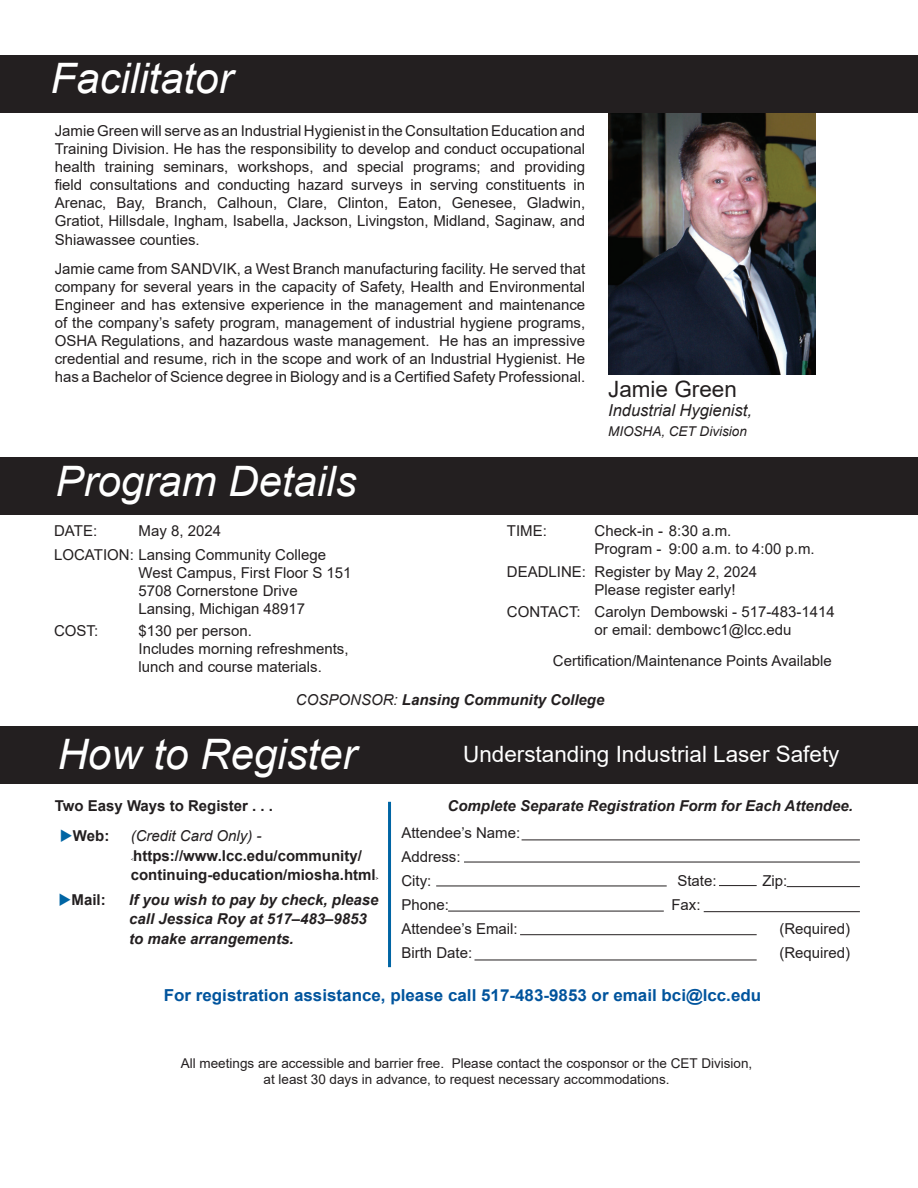
<style>
.page{position:relative;width:918px;height:1188px;background:#fff}
.page>*{position:absolute;margin:0;border:0;box-sizing:border-box;transform-origin:0 0}
.t1{font:italic 42px "Arial";color:#fff}
.t2{font:22.5px "Arial";color:#fff}
.t3{font:22.5px "Arial";color:#231f20}
.t4{font:700 16.5px "Arial";color:#01549d}
.t5{font:italic 16.5px "Arial";color:#231f20}
.t6{font:15px/18px "Arial";color:#231f20}
.t7{font:italic 700 15px/19.5px "Arial";color:#231f20}
.t8{font:700 15px/19.5px "Arial";color:#231f20}
.t9{font:italic 15px "Arial";color:#231f20}
.t10{font:13.5px/15.8px "Arial";color:#231f20;text-align:center}
.t11{font:italic 13.5px "Arial";color:#231f20}
.t12{font:italic 4.5px "Arial";color:#231f20}
.t13{font:700 4.5px "Arial";color:#231f20}
.s1{font-weight:400}
.s2{color:#0065a4}
</style>
<div class="page">
<img style="left:608px;top:112px;width:207px;height:263px">
<div style="left:0;top:457px;width:918px;height:58px;background:#231f20"></div>
<div style="left:0;top:726px;width:918px;height:57px;background:#231f20"></div>
<div style="left:0;top:55px;width:918px;height:57px;background:#231f20"></div>
<hr style="left:388px;top:802px;width:3px;height:165px;background:#0065a4">
<hr style="left:522px;top:840px;width:338px;height:1px;background:#231f20">
<hr style="left:475px;top:960px;width:282px;height:1px;background:#231f20">
<hr style="left:464px;top:862px;width:396px;height:1px;background:#231f20">
<hr style="left:436px;top:886px;width:231px;height:1px;background:#231f20">
<hr style="left:719px;top:885px;width:38px;height:1px;background:#231f20">
<hr style="left:787px;top:886px;width:73px;height:1px;background:#231f20">
<hr style="left:448px;top:911px;width:216px;height:1px;background:#231f20">
<hr style="left:520px;top:934px;width:237px;height:1px;background:#231f20">
<hr style="left:704px;top:911px;width:156px;height:1px;background:#231f20">
<h1 class="t1" style="left:51px;top:51px;width:184px">Facilitator</h1>
<p class="t6" style="left:55px;top:121px;width:532px;text-align:justify">Jamie Green will serve as an Industrial Hygienist in the Consultation Education and Training Division. He has the responsibility to develop and conduct occupational health training seminars, workshops, and special programs; and providing field consultations and conducting hazard surveys in serving constituents in Arenac, Bay, Branch, Calhoun, Clare, Clinton, Eaton, Genesee, Gladwin, Gratiot, Hillsdale, Ingham, Isabella, Jackson, Livingston, Midland, Saginaw, and</p>
<p class="t6" style="left:55px;top:225px;width:532px;line-height:28.5px">Shiawassee counties.<br>Jamie came from SANDVIK, a West Branch manufacturing facility. He served that</p>
<p class="t6" style="left:55px;top:277px;width:532px;text-align:justify">company for several years in the capacity of Safety, Health and Environmental Engineer and has extensive experience in the management and maintenance of the company’s safety program, management of industrial hygiene programs, OSHA Regulations, and hazardous waste management. He has an impressive credential and resume, rich in the scope and work of an Industrial Hygienist. He has a Bachelor of Science degree in Biology and is a Certified Safety Professional.</p>
<h1 class="t1" style="left:55px;top:454px;width:303px">Program Details</h1>
<h2 class="t3" style="left:608px;top:373px;width:130px">Jamie Green</h2>
<p class="t5" style="left:608px;top:400px;width:145px">Industrial Hygienist,</p>
<p class="t11" style="left:608px;top:422px;width:140px">MIOSHA, CET Division</p>
<p class="t6" style="left:54px;top:518px;width:273px;line-height:24px;text-indent:84px">May 8, 2024<br>LOCATION: Lansing Community College</p>
<p class="t6" style="left:139px;top:563px;width:215px">West Campus, First Floor S 151<br>5708 Cornerstone Drive<br>Lansing, Michigan 48917</p>
<p class="t6" style="left:54px;top:622px;width:46px">COST:</p>
<p class="t6" style="left:139px;top:622px;width:212px">$130 per person.<br>Includes morning refreshments, lunch and course materials.</p>
<p class="t6" style="left:54px;top:521px;width:45px">DATE:</p>
<p class="t6" style="left:507px;top:522px;width:42px">TIME:</p>
<p class="t6" style="left:595px;top:522px;width:222px">Check-in - 8:30 a.m.<br>Program - 9:00 a.m. to 4:00 p.m.</p>
<p class="t6" style="left:595px;top:563px;width:164px;text-indent:-88px">DEADLINE: Register by May 2, 2024<br>Please register early!</p>
<p class="t6" style="left:595px;top:603px;width:242px;text-indent:-88px">CONTACT: Carolyn Dembowski - 517-483-1414 or email: dembowc1@lcc.edu</p>
<p class="t6" style="left:553px;top:652px;width:281px">Certification/Maintenance Points Available</p>
<p class="t7" style="left:296px;top:690px;width:310px"><span class="s1">COSPONSOR:</span> Lansing Community College</p>
<h1 class="t1" style="left:58px;top:727px;width:300px">How to Register</h1>
<h2 class="t2" style="left:463px;top:738px;width:378px">Understanding Industrial Laser Safety</h2>
<p class="t8" style="left:55px;top:796px;width:220px">Two Easy Ways to Register . . .</p>
<p class="t7" style="left:448px;top:796px;width:407px">Complete Separate Registration Form for Each Attendee.</p>
<p class="t8" style="left:60px;top:826px;width:51px"><span class="s2">◆</span>Web:</p>
<p class="t9" style="left:131px;top:826px;width:132px">(Credit Card Only) -</p>
<p class="t12" style="left:131px;top:856px;width:4px">&lt;</p>
<p class="t8" style="left:131px;top:846px;width:247px">https://www.lcc.edu/community/ continuing-education/miosha.html</p>
<p class="t13" style="left:376px;top:875px;width:4px">&gt;</p>
<p class="t8" style="left:58px;top:890px;width:49px"><span class="s2">◆</span>Mail:</p>
<p class="t7" style="left:129px;top:890px;width:251px">If you wish to pay by check, please call Jessica Roy at 517–483–9853 to make arrangements.</p>
<p class="t6" style="left:401px;top:821px;width:120px;line-height:24px">Attendee’s Name:<br>Address:<br>City:</p>
<p class="t6" style="left:677px;top:872px;width:41px">State:</p>
<p class="t6" style="left:762px;top:872px;width:27px">Zip:</p>
<p class="t6" style="left:401px;top:896px;width:49px">Phone:</p>
<p class="t6" style="left:671px;top:896px;width:31px">Fax:</p>
<p class="t6" style="left:401px;top:920px;width:118px">Attendee’s Email:</p>
<p class="t6" style="left:779px;top:920px;width:72px">(Required)</p>
<p class="t6" style="left:401px;top:944px;width:72px">Birth Date:</p>
<p class="t6" style="left:779px;top:944px;width:72px">(Required)</p>
<p class="t4" style="left:164px;top:983px;width:599px">For registration assistance, please call 517-483-9853 or email bci@lcc.edu</p>
<p class="t10" style="left:181px;top:1055px;width:573px">All meetings are accessible and barrier free. Please contact the cosponsor or the CET Division, at least 30 days in advance, to request necessary accommodations.</p>
</div>
